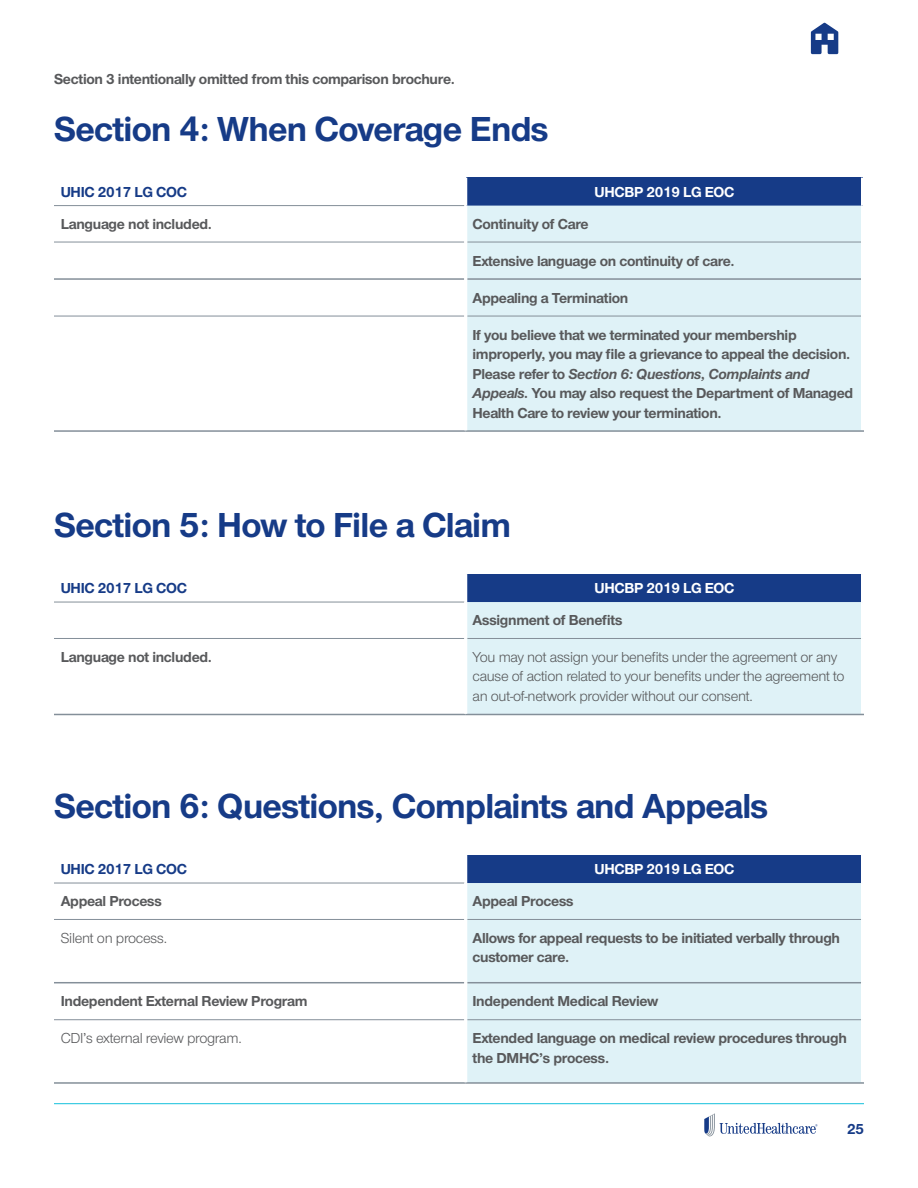
<style>
.page{position:relative;width:918px;height:1188px;background:#fff}
.page>*{position:absolute;margin:0;border:0;box-sizing:border-box;transform-origin:0 0}
.t1{font:700 36px "UHC Sans";letter-spacing:-.02em;color:#163b87}
.t2{font:700 15px/19.5px "UHC Sans";letter-spacing:-.02em;color:#58595b}
.t3{font:15px/19.5px "UHC Sans";letter-spacing:-.02em;color:#58595b}
.t4{font:700 15px "UHC Sans";letter-spacing:-.02em;color:#fff}
.t5{font:700 15px "UHC Sans";letter-spacing:-.02em;color:#163b87}
.s1{font-style:italic}
</style>
<div class="page">
<hr style="left:54px;top:1103px;width:810px;height:1px;background:#13c0dc">
<svg style="left:704px;top:1113px;width:114px;height:23px"></svg>
<svg style="left:811px;top:23px;width:27px;height:31px"></svg>
<div style="left:466px;top:178px;width:396px;height:28px;background:#163b87"></div>
<div style="left:467px;top:206px;width:394px;height:224px;background:#dff2f7"></div>
<hr style="left:464px;top:178px;width:3px;height:28px;background:#fff">
<hr style="left:861px;top:178px;width:3px;height:28px;background:#fff">
<hr style="left:54px;top:205px;width:410px;height:1px;background:#848f99">
<hr style="left:54px;top:242px;width:410px;height:1px;background:#848f99">
<hr style="left:467px;top:242px;width:394px;height:1px;background:#848f99">
<hr style="left:54px;top:316px;width:410px;height:1px;background:#848f99">
<hr style="left:467px;top:316px;width:394px;height:1px;background:#848f99">
<hr style="left:54px;top:278px;width:410px;height:2px;background:#848f99">
<hr style="left:467px;top:278px;width:394px;height:2px;background:#848f99">
<hr style="left:54px;top:430px;width:412px;height:2px;background:#848f99">
<hr style="left:466px;top:430px;width:398px;height:2px;background:#848f99">
<div style="left:466px;top:574px;width:396px;height:28px;background:#163b87"></div>
<div style="left:467px;top:602px;width:394px;height:112px;background:#dff2f7"></div>
<hr style="left:464px;top:574px;width:3px;height:28px;background:#fff">
<hr style="left:861px;top:574px;width:3px;height:28px;background:#fff">
<hr style="left:54px;top:602px;width:410px;height:1px;background:#848f99">
<hr style="left:54px;top:638px;width:410px;height:1px;background:#848f99">
<hr style="left:467px;top:638px;width:394px;height:1px;background:#848f99">
<hr style="left:54px;top:714px;width:412px;height:1px;background:#848f99">
<hr style="left:466px;top:714px;width:398px;height:1px;background:#848f99">
<div style="left:466px;top:855px;width:396px;height:28px;background:#163b87"></div>
<div style="left:467px;top:883px;width:394px;height:199px;background:#dff2f7"></div>
<hr style="left:464px;top:855px;width:3px;height:28px;background:#fff">
<hr style="left:861px;top:855px;width:3px;height:28px;background:#fff">
<hr style="left:54px;top:883px;width:410px;height:1px;background:#848f99">
<hr style="left:54px;top:919px;width:410px;height:1px;background:#848f99">
<hr style="left:467px;top:919px;width:394px;height:1px;background:#848f99">
<hr style="left:54px;top:1019px;width:410px;height:1px;background:#848f99">
<hr style="left:467px;top:1019px;width:394px;height:1px;background:#848f99">
<hr style="left:54px;top:982px;width:410px;height:1px;background:#848f99">
<hr style="left:467px;top:982px;width:394px;height:1px;background:#848f99">
<hr style="left:54px;top:1082px;width:412px;height:2px;background:#848f99">
<hr style="left:466px;top:1082px;width:398px;height:2px;background:#848f99">
<p class="t2" style="left:54px;top:69px;width:402px">Section 3 intentionally omitted from this comparison brochure.</p>
<h1 class="t1" style="left:54px;top:105px;width:496px">Section 4: When Coverage Ends</h1>
<p class="t5" style="left:61px;top:182px;width:128px">UHIC 2017 LG COC</p>
<p class="t4" style="left:595px;top:182px;width:141px">UHCBP 2019 LG EOC</p>
<p class="t2" style="left:61px;top:213px;width:153px">Language not included.</p>
<p class="t2" style="left:472px;top:213px;width:118px">Continuity of Care</p>
<p class="t2" style="left:472px;top:250px;width:264px">Extensive language on continuity of care.</p>
<p class="t2" style="left:472px;top:287px;width:157px">Appealing a Termination</p>
<p class="t2" style="left:472px;top:324px;width:382px">If you believe that we terminated your membership improperly, you may file a grievance to appeal the decision.<br>Please refer to <span class="s1">Section 6: Questions, Complaints and Appeals.</span> You may also request the Department of Managed Health Care to review your termination.</p>
<h1 class="t1" style="left:54px;top:501px;width:459px">Section 5: How to File a Claim</h1>
<p class="t5" style="left:61px;top:578px;width:128px">UHIC 2017 LG COC</p>
<p class="t4" style="left:595px;top:578px;width:141px">UHCBP 2019 LG EOC</p>
<p class="t2" style="left:472px;top:610px;width:152px">Assignment of Benefits</p>
<p class="t2" style="left:61px;top:647px;width:153px">Language not included.</p>
<p class="t3" style="left:472px;top:647px;width:374px">You may not assign your benefits under the agreement or any cause of action related to your benefits under the agreement to an out-of-network provider without our consent.</p>
<h1 class="t1" style="left:54px;top:782px;width:716px">Section 6: Questions, Complaints and Appeals</h1>
<p class="t5" style="left:61px;top:859px;width:128px">UHIC 2017 LG COC</p>
<p class="t4" style="left:595px;top:859px;width:141px">UHCBP 2019 LG EOC</p>
<p class="t2" style="left:61px;top:891px;width:103px">Appeal Process</p>
<p class="t2" style="left:472px;top:891px;width:103px">Appeal Process</p>
<p class="t3" style="left:61px;top:928px;width:108px">Silent on process.</p>
<p class="t2" style="left:472px;top:928px;width:369px">Allows for appeal requests to be initiated verbally through customer care.</p>
<p class="t2" style="left:61px;top:991px;width:248px">Independent External Review Program</p>
<p class="t2" style="left:472px;top:991px;width:187px">Independent Medical Review</p>
<p class="t3" style="left:61px;top:1028px;width:182px">CDI’s external review program.</p>
<p class="t2" style="left:472px;top:1028px;width:376px">Extended language on medical review procedures through the DMHC’s process.</p>
<p class="t5" style="left:847px;top:1119px;width:18px">25</p>
</div>
